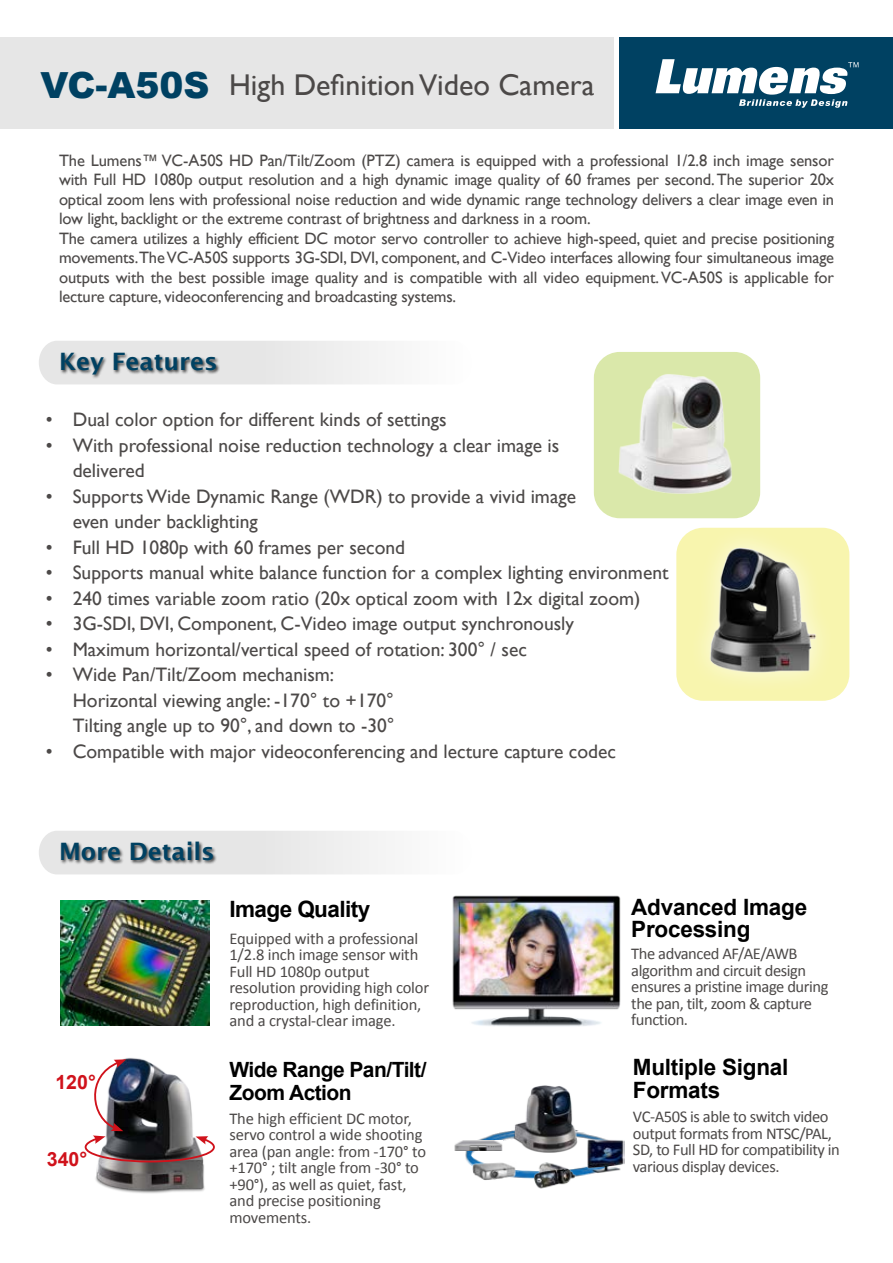
<style>
.page{position:relative;width:893px;height:1263px;background:#fff}
.page>*{position:absolute;margin:0;border:0;box-sizing:border-box;transform-origin:0 0}
.t1{font:30px "Gill Sans";color:#4c4948}
.t2{font:600 24px "Lucida Sans";color:#004162}
.t3{font:700 22.5px/22.5px "Arial";letter-spacing:-.01em;color:#000}
.t4{font:700 21px/22.5px "Arial";letter-spacing:-.025em;color:#000}
.t5{font:700 19.65px "Arial";color:#d0121b}
.t6{font:19.5px/25.5px "Gill Sans";color:#4c4948}
.t7{font:16.5px/19.5px "Gill Sans";letter-spacing:-.01em;color:#4c4948}
.t8{font:16.5px/16.5px "Calibri";letter-spacing:-.02em;color:#4c4948}
.s1{font-family:"Arial";font-weight:900;font-size:36px;color:#004162}
</style>
<div class="page">
<div style="left:676px;top:528px;width:173px;height:173px;background:#f8f5ae;border-radius:27px"></div>
<div style="left:594px;top:352px;width:166px;height:166px;background:#dae8aa;border-radius:26px"></div>
<div style="left:0;top:38px;width:614px;height:91px;background:#e6e6e6"></div>
<div style="left:620px;top:38px;width:273px;height:91px;background:#004162"></div>
<svg style="left:656px;top:59px;width:202px;height:49px"></svg>
<svg style="left:39px;top:341px;width:347px;height:43px"></svg>
<div style="left:59px;top:352px;width:161px;height:27px;background:#000;opacity:.75"></div>
<svg style="left:39px;top:831px;width:347px;height:43px"></svg>
<div style="left:59px;top:841px;width:158px;height:24px;background:#000;opacity:.75"></div>
<img style="left:60px;top:900px;width:150px;height:125px">
<img style="left:465px;top:1139px;width:126px;height:40px">
<img style="left:479px;top:1085px;width:120px;height:82px">
<img style="left:534px;top:1160px;width:43px;height:29px">
<img style="left:472px;top:1161px;width:45px;height:19px">
<img style="left:587px;top:1137px;width:37px;height:37px">
<img style="left:455px;top:1140px;width:47px;height:11px">
<img style="left:95px;top:1058px;width:110px;height:136px">
<svg style="left:84px;top:1059px;width:131px;height:104px"></svg>
<div style="left:687px;top:525px;width:151px;height:170px;background:#f8f5ae"></div>
<img style="left:690px;top:525px;width:146px;height:176px">
<img style="left:618px;top:374px;width:114px;height:120px">
<img style="left:452px;top:895px;width:169px;height:132px">
<h1 class="t1" style="left:41px;top:68px;width:555px"><span class="s1">VC-A50S</span> High DefinitionVideo Camera</h1>
<p class="t7" style="left:59px;top:151px;width:777px">The Lumens™ VC-A50S HD Pan/Tilt/Zoom (PTZ) camera is equipped with a professional 1/2.8 inch image sensor with Full HD 1080p output resolution and a high dynamic image quality of 60 frames per second.The superior 20x optical zoom lens with professional noise reduction and wide dynamic range technology delivers a clear image even in low light, backlight or the extreme contrast of brightness and darkness in a room.<br>The camera utilizes a highly efficient DC motor servo controller to achieve high-speed, quiet and precise positioning movements.TheVC-A50S supports 3G-SDI, DVI, component, and C-Video interfaces allowing four simultaneous image outputs with the best possible image quality and is compatible with all video equipment.VC-A50S is applicable for lecture capture, videoconferencing and broadcasting systems.</p>
<h2 class="t2" style="left:59px;top:348px;width:160px">Key Features</h2>
<p class="t6" style="left:46px;top:407px;width:403px">• Dual color option for different kinds of settings</p>
<p class="t6" style="left:73px;top:433px;width:488px;text-indent:-27px">• With professional noise reduction technology a clear image is delivered</p>
<p class="t6" style="left:73px;top:484px;width:505px;text-indent:-27px">• SupportsWide Dynamic Range (WDR) to provide a vivid image even under backlighting</p>
<p class="t6" style="left:46px;top:535px;width:361px">• Full HD 1080p with 60 frames per second</p>
<p class="t6" style="left:46px;top:560px;width:624px">• Supports manual white balance function for a complex lighting environment</p>
<p class="t6" style="left:46px;top:586px;width:596px">• 240 times variable zoom ratio (20x optical zoom with 12x digital zoom)</p>
<p class="t6" style="left:46px;top:611px;width:530px">• 3G-SDI, DVI, Component, C-Video image output synchronously</p>
<p class="t6" style="left:46px;top:637px;width:483px">• Maximum horizontal/vertical speed of rotation: 300° / sec</p>
<p class="t6" style="left:73px;top:662px;width:323px;text-indent:-27px">• Wide Pan/Tilt/Zoom mechanism:<br>Horizontal viewing angle: -170° to +170°<br>Tilting angle up to 90°, and down to -30°</p>
<p class="t6" style="left:46px;top:739px;width:572px">• Compatible with major videoconferencing and lecture capture codec</p>
<h2 class="t2" style="left:59px;top:837px;width:157px">More Details</h2>
<p class="t5" style="left:55px;top:1069px;width:42px">120°</p>
<p class="t5" style="left:47px;top:1146px;width:42px">340°</p>
<h3 class="t3" style="left:229px;top:898px;width:142px">Image Quality</h3>
<p class="t8" style="left:229px;top:930px;width:201px">Equipped with a professional<br>1/2.8 inch image sensor with<br>Full HD 1080p output resolution providing high color reproduction, high definition, and a crystal-clear image.</p>
<p class="t4" style="left:229px;top:1059px;width:199px">Wide Range Pan/Tilt/<br>Zoom Action</p>
<p class="t8" style="left:229px;top:1110px;width:198px">The high efficient DC motor, servo control a wide shooting area (pan angle: from -170° to +170° ; tilt angle from -30° to +90°), as well as quiet, fast, and precise positioning movements.</p>
<h3 class="t3" style="left:631px;top:896px;width:177px">Advanced Image<br>Processing</h3>
<p class="t8" style="left:631px;top:945px;width:199px">The advanced AF/AE/AWB algorithm and circuit design ensures a pristine image during the pan, tilt, zoom &amp; capture function.</p>
<h3 class="t3" style="left:633px;top:1057px;width:157px">Multiple Signal<br>Formats</h3>
<p class="t8" style="left:633px;top:1108px;width:209px">VC-A50S is able to switch video output formats from NTSC/PAL,<br>SD, to Full HD for compatibility in various display devices.</p>
</div>
